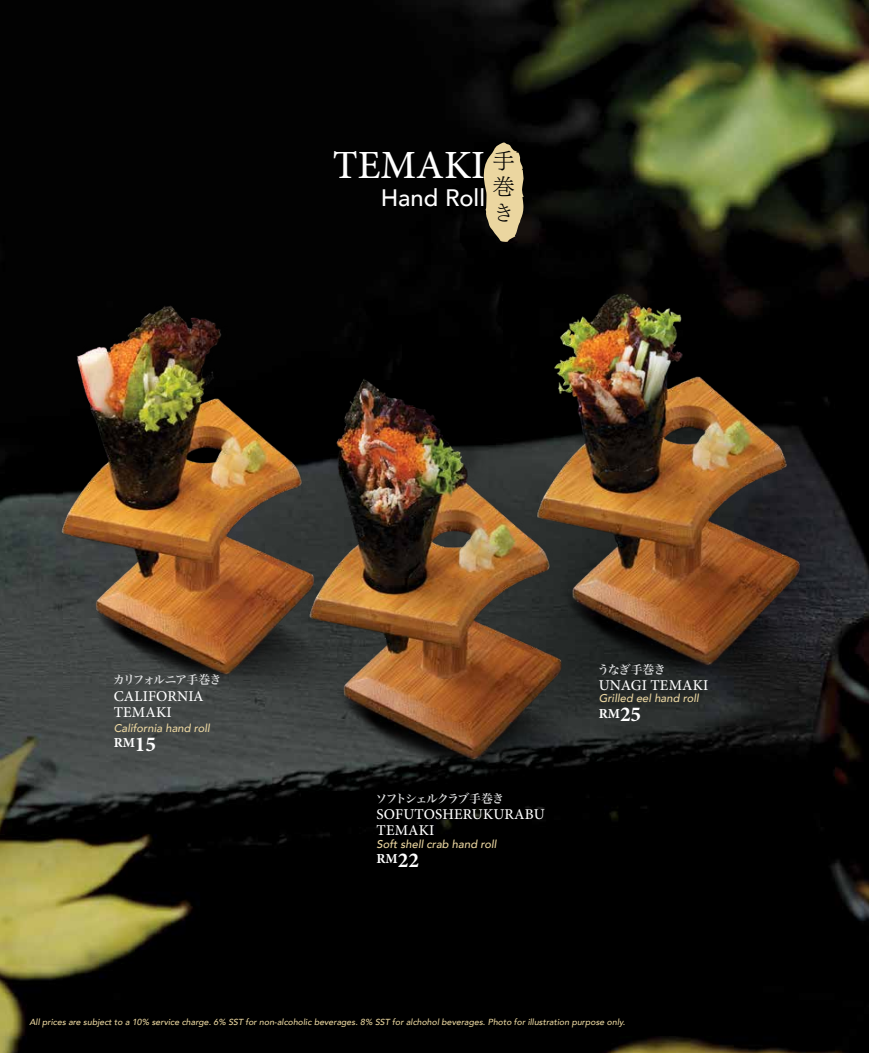
<style>
.page{position:relative;width:869px;height:1053px;background:#fff}
.page>*{position:absolute;margin:0;border:0;box-sizing:border-box;transform-origin:0 0}
.t1{font:500 40px "Minion Pro";color:#fff}
.t2{font:500 23.75px "Avenir";color:#fff}
.t3{font:22.5px/26.2px "Tsuku Min Pro L";color:#000;text-align:justify}
.t4{font:500 15px/16.2px "Minion Pro";letter-spacing:.01em;color:#fff}
.t5{font:700 13.75px "Minion Pro";color:#fff}
.t6{font:11.88px "Hira Min Pro N W6";letter-spacing:-.13em;color:#dcddde}
.t7{font:11.88px "Hira Min Pro N W6";letter-spacing:-.135em;color:#dcddde}
.t8{font:11.88px "Hira Min Pro N W6";letter-spacing:-.105em;color:#dcddde}
.t9{font:italic 500 11.25px "Avenir";color:#ebd6a0}
.t10{font:italic 500 8.75px "Avenir";color:#e9d59e}
.s1{font-size:21.25px}
</style>
<div class="page">
<img style="left:0;top:0;width:868px;height:1052px">
<svg style="left:483px;top:142px;width:40px;height:100px;background:#b5a57b"></svg>
<img style="left:61px;top:282px;width:289px;height:415px">
<img style="left:308px;top:362px;width:295px;height:432px">
<img style="left:536px;top:271px;width:300px;height:432px">
<h1 class="t1" style="left:333px;top:138px;width:154px">TEMAKI</h1>
<h2 class="t2" style="left:380px;top:177px;width:106px">Hand Roll</h2>
<h3 class="t3" style="left:492px;top:144px;width:24px">手巻き</h3>
<h3 class="t7" style="left:113px;top:669px;width:110px">カリフォルニア手巻き</h3>
<h3 class="t4" style="left:114px;top:687px;width:91px">CALIFORNIA<br>TEMAKI</h3>
<p class="t9" style="left:114px;top:721px;width:98px">California hand roll</p>
<h3 class="t5" style="left:114px;top:732px;width:44px">RM<span class="s1">15</span></h3>
<h3 class="t6" style="left:375px;top:787px;width:130px">ソフトシェルクラブ手巻き</h3>
<h3 class="t4" style="left:376px;top:806px;width:170px">SOFUTOSHERUKURABU<br>TEMAKI</h3>
<p class="t9" style="left:376px;top:837px;width:121px">Soft shell crab hand roll</p>
<h3 class="t5" style="left:376px;top:848px;width:44px">RM<span class="s1">22</span></h3>
<h3 class="t8" style="left:597px;top:658px;width:69px">うなぎ手巻き</h3>
<h3 class="t4" style="left:598px;top:677px;width:111px">UNAGI TEMAKI</h3>
<p class="t9" style="left:598px;top:691px;width:102px">Grilled eel hand roll</p>
<h3 class="t5" style="left:598px;top:703px;width:44px">RM<span class="s1">25</span></h3>
<p class="t10" style="left:29px;top:1017px;width:597px">All prices are subject to a 10% service charge. 6% SST for non-alcoholic beverages. 8% SST for alchohol beverages. Photo for illustration purpose only.</p>
</div>
